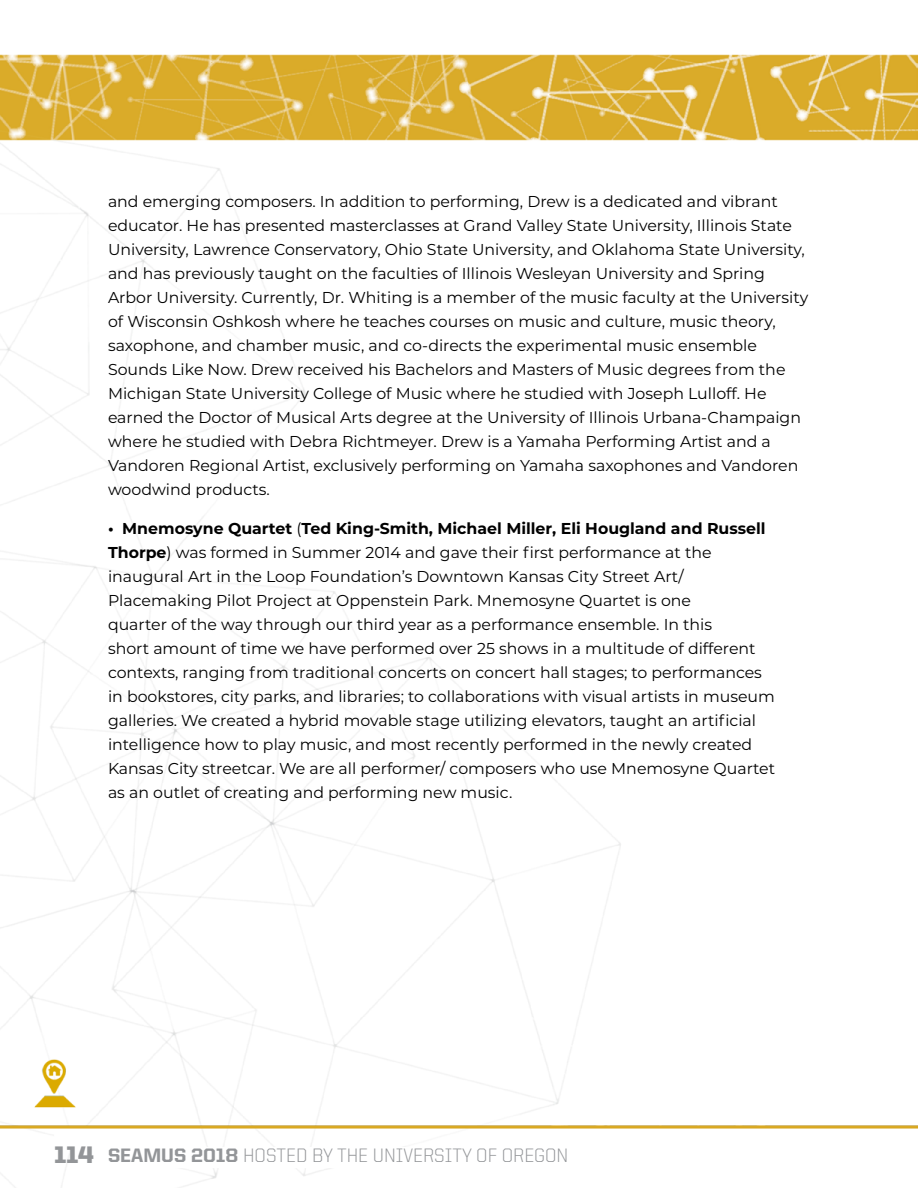
<style>
.page{position:relative;width:918px;height:1188px;background:#fff}
.page>*{position:absolute;margin:0;border:0;box-sizing:border-box;transform-origin:0 0}
.t1{font:300 19.5px "United Sans Reg";color:#939598}
.Normal__Web{font:15.75px/24px "Montserrat";color:#000}
.t2{font:700 15.75px/24px "Montserrat";color:#000}
.s1{font-weight:400}
.s2{font-weight:900;font-size:24px}
.s3{font-weight:800}
</style>
<div class="page">
<img style="left:0;top:54px;width:918px;height:1133px">
<div style="left:108px;top:1148px;width:622px;height:20px;background:#fff"></div>
<img style="left:28px;top:1050px;width:54px;height:65px">
<p class="Normal__Web" style="left:108px;top:189px;width:702px">and emerging composers. In addition to performing, Drew is a dedicated and vibrant educator. He has presented masterclasses at Grand Valley State University, Illinois State University, Lawrence Conservatory, Ohio State University, and Oklahoma State University, and has previously taught on the faculties of Illinois Wesleyan University and Spring Arbor University. Currently, Dr. Whiting is a member of the music faculty at the University of Wisconsin Oshkosh where he teaches courses on music and culture, music theory, saxophone, and chamber music, and co-directs the experimental music ensemble Sounds Like Now. Drew received his Bachelors and Masters of Music degrees from the Michigan State University College of Music where he studied with Joseph Lulloff. He earned the Doctor of Musical Arts degree at the University of Illinois Urbana-Champaign where he studied with Debra Richtmeyer. Drew is a Yamaha Performing Artist and a Vandoren Regional Artist, exclusively performing on Yamaha saxophones and Vandoren woodwind products.</p>
<p class="t2" style="left:108px;top:515px;width:659px">• Mnemosyne Quartet <span class="s1">(</span>Ted King-Smith, Michael Miller, Eli Hougland and Russell<br>Thorpe<span class="s1">) was formed in Summer 2014 and gave their first performance at the</span></p>
<p class="Normal__Web" style="left:108px;top:564px;width:577px">inaugural Art in the Loop Foundation’s Downtown Kansas City Street Art/</p>
<p class="Normal__Web" style="left:108px;top:588px;width:585px">Placemaking Pilot Project at Oppenstein Park. Mnemosyne Quartet is one</p>
<p class="Normal__Web" style="left:108px;top:612px;width:606px">quarter of the way through our third year as a performance ensemble. In this</p>
<p class="Normal__Web" style="left:108px;top:636px;width:669px">short amount of time we have performed over 25 shows in a multitude of different contexts, ranging from traditional concerts on concert hall stages; to performances in bookstores, city parks, and libraries; to collaborations with visual artists in museum galleries. We created a hybrid movable stage utilizing elevators, taught an artificial intelligence how to play music, and most recently performed in the newly created Kansas City streetcar. We are all performer/ composers who use Mnemosyne Quartet</p>
<p class="Normal__Web" style="left:108px;top:780px;width:406px">as an outlet of creating and performing new music.</p>
<p class="t1" style="left:54px;top:1145px;width:516px"><span class="s2">114</span> <span class="s3">SEAMUS 2018</span> HOSTED BY THE UNIVERSITY OF OREGON</p>
</div>
